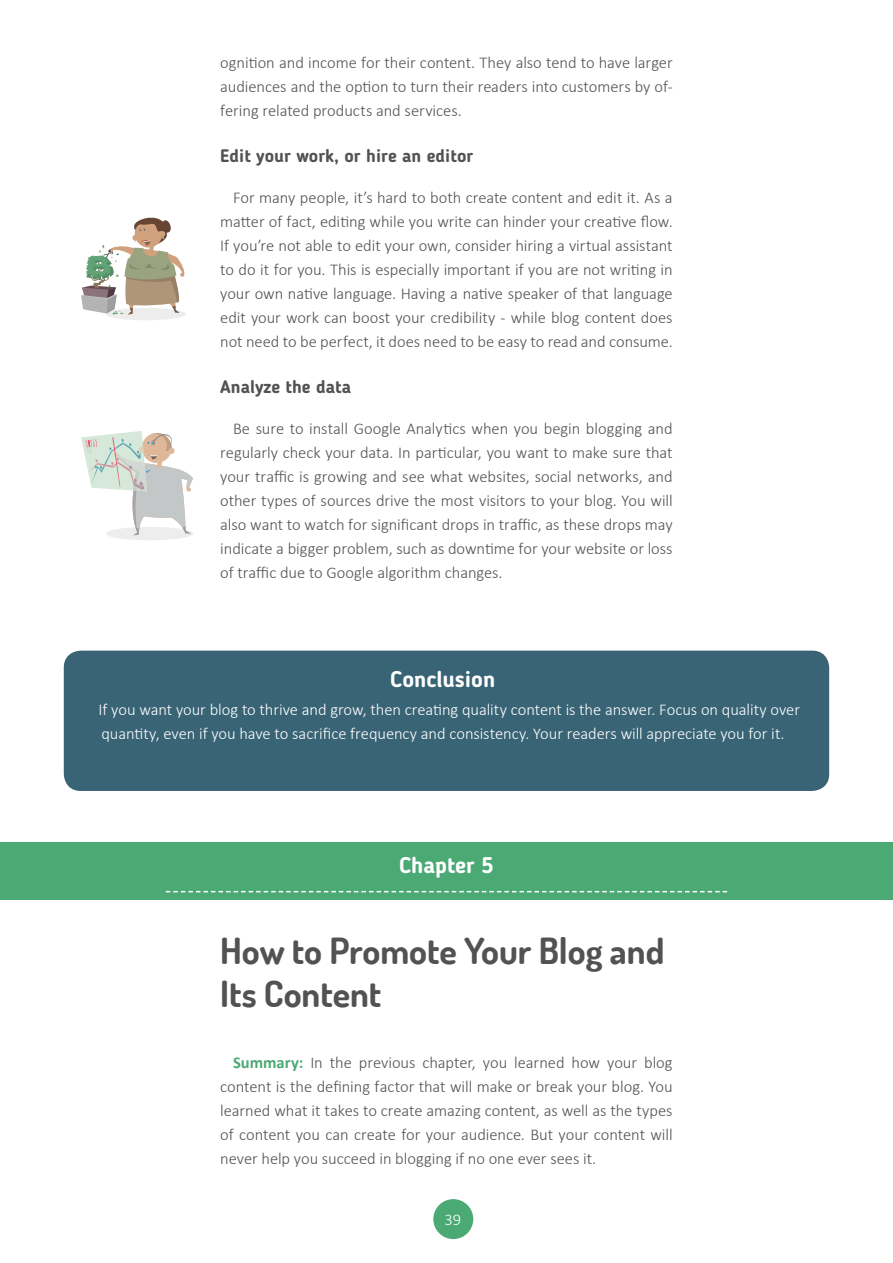
<style>
.page{position:relative;width:893px;height:1263px;background:#fff}
.page>*{position:absolute;margin:0;border:0;box-sizing:border-box;transform-origin:0 0}
.t1{font:700 36px/43.2px "Dosis";color:#515254}
.t2{font:700 22.5px "Blogger Sans";color:#fff}
.t3{font:700 18px "Blogger Sans";color:#515254}
.t4{font:300 16.5px/24px "Calibri";letter-spacing:-.005em;color:#515254;text-align:justify}
.t5{font:300 16.5px/24px "Calibri";letter-spacing:-.005em;color:#fff}
.s1{font-weight:700;color:#4ba974}
</style>
<div class="page">
<div style="left:433px;top:1199px;width:40px;height:40px;background:#4ba974;border-radius:50%"></div>
<div style="left:64px;top:651px;width:765px;height:140px;background:#396475;border-radius:17px"></div>
<div style="left:0;top:842px;width:893px;height:57px;background:#4ba974"></div>
<svg style="left:166px;top:891px;width:561px;height:1px"></svg>
<div style="left:106px;top:308px;width:80px;height:12px;background:#ededed;border-radius:50%"></div>
<svg style="left:81px;top:217px;width:104px;height:98px"></svg>
<div style="left:106px;top:527px;width:87px;height:13px;background:#ededed;border-radius:50%"></div>
<svg style="left:81px;top:431px;width:112px;height:104px"></svg>
<p class="t4" style="left:220px;top:50px;width:454px">ognition and income for their content. They also tend to have larger audiences and the option to turn their readers into customers by of&shy;fering related products and services.</p>
<p class="t3" style="left:220px;top:145px;width:254px">Edit your work, or hire an editor</p>
<p class="t4" style="left:220px;top:185px;width:454px;text-indent:13px">For many people, it’s hard to both create content and edit it. As a matter of fact, editing while you write can hinder your creative flow.<br>If you’re not able to edit your own, consider hiring a virtual assistant to do it for you. This is especially important if you are not writing in your own native language. Having a native speaker of that language edit your work can boost your credibility - while blog content does not need to be perfect, it does need to be easy to read and consume.</p>
<p class="t3" style="left:220px;top:376px;width:133px">Analyze the data</p>
<p class="t4" style="left:220px;top:417px;width:454px;text-indent:13px">Be sure to install Google Analytics when you begin blogging and regularly check your data. In particular, you want to make sure that your traffic is growing and see what websites, social networks, and other types of sources drive the most visitors to your blog. You will also want to watch for significant drops in traffic, as these drops may indicate a bigger problem, such as downtime for your website or loss of traffic due to Google algorithm changes.</p>
<h2 class="t2" style="left:390px;top:666px;width:106px">Conclusion</h2>
<p class="t5" style="left:99px;top:698px;width:703px">If you want your blog to thrive and grow, then creating quality content is the answer. Focus on quality over quantity, even if you have to sacrifice frequency and consistency. Your readers will appreciate you for it.</p>
<h2 class="t2" style="left:399px;top:852px;width:96px">Chapter 5</h2>
<h1 class="t1" style="left:220px;top:928px;width:446px">How to Promote Your Blog and<br>Its Content</h1>
<p class="t4" style="left:220px;top:1050px;width:454px;text-indent:13px"><span class="s1">Summary:</span> In the previous chapter, you learned how your blog content is the defining factor that will make or break your blog. You learned what it takes to create amazing content, as well as the types of content you can create for your audience. But your content will never help you succeed in blogging if no one ever sees it.</p>
<p class="t5" style="left:445px;top:1208px;width:18px">39</p>
</div>
